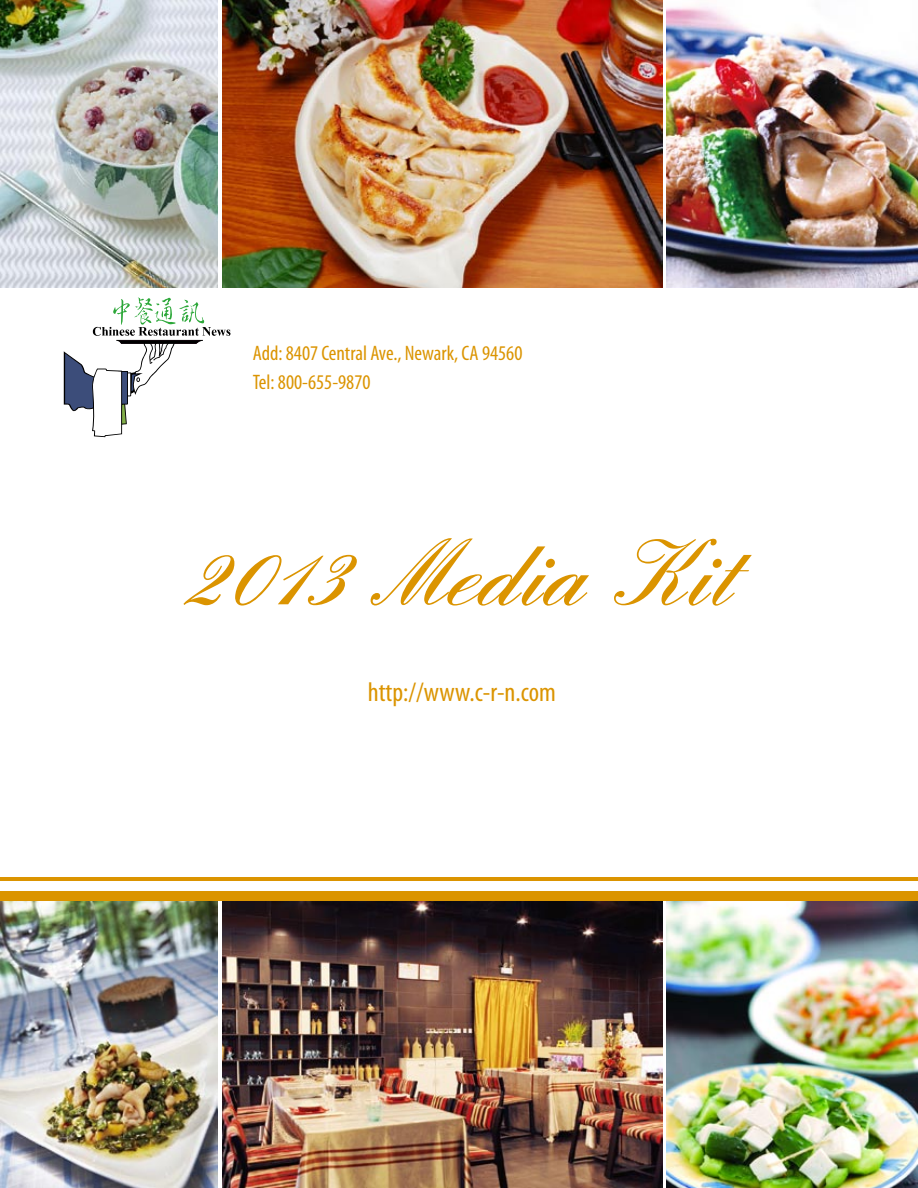
<style>
.page{position:relative;width:918px;height:1188px;background:#fff}
.page>*{position:absolute;margin:0;border:0;box-sizing:border-box;transform-origin:0 0}
.t1{font:600 93.6px "Englische Sch T";color:#db9400}
.t2{font:condensed 27px "Myriad Pro";color:#db9400}
.t3{font:condensed 21px/29.2px "Myriad Pro";color:#db9400}
</style>
<div class="page">
<img style="left:0;top:0;width:218px;height:287px">
<img style="left:0;top:901px;width:218px;height:287px">
<img style="left:222px;top:0;width:441px;height:287px">
<img style="left:222px;top:902px;width:441px;height:286px">
<img style="left:667px;top:6px;width:251px;height:281px">
<img style="left:667px;top:901px;width:251px;height:287px">
<div style="left:0;top:891px;width:918px;height:10px;background:#db9400"></div>
<hr style="left:0;top:878px;width:918px;height:3px;background:#db9400">
<svg style="left:64px;top:298px;width:167px;height:139px"></svg>
<p class="t3" style="left:253px;top:338px;width:271px">Add: 8407 Central Ave., Newark, CA 94560<br>Tel: 800-655-9870</p>
<h1 class="t1" style="left:184px;top:524px;width:551px">2013 Media Kit</h1>
<p class="t2" style="left:368px;top:676px;width:189px">http://www.c-r-n.com</p>
</div>
